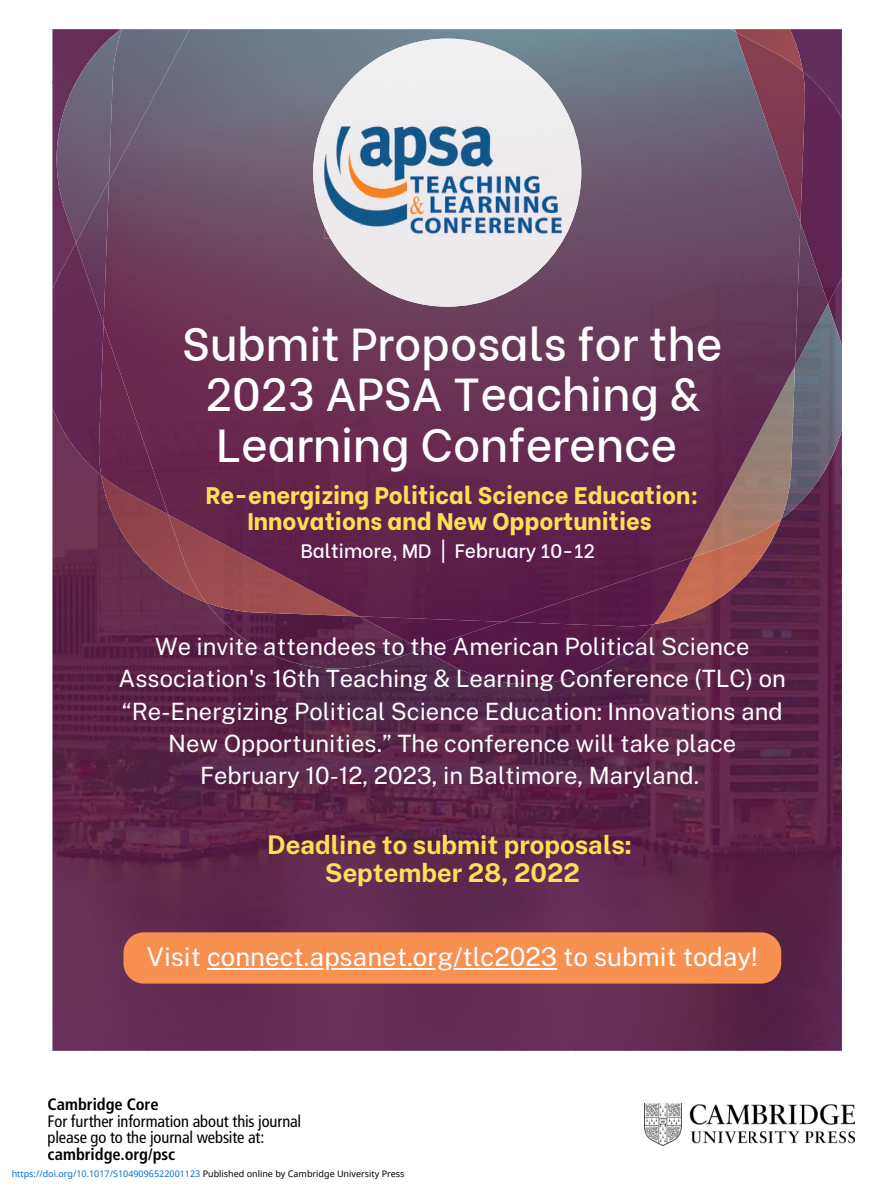
<style>
.page{position:relative;width:891px;height:1188px;background:#fff}
.page>*{position:absolute;margin:0;border:0;box-sizing:border-box;transform-origin:0 0}
.t1{font:500 46.05px/50.7px "Be Vietnam";color:#fff;text-align:center}
.t2{font:25.8px "Public Sans";color:#fff}
.t3{font:700 25.8px/28px "Public Sans";color:#fede59;text-align:center}
.t4{font:800 24px/26px "Be Vietnam";color:#fede59;text-align:center}
.t5{font:23.85px/32.4px "Public Sans";color:#fff;text-align:center}
.t6{font:500 19.35px "Be Vietnam";color:#fff}
.t7{font:condensed 16.5px/16.5px "Frutiger LT Std";letter-spacing:-.005em;color:#000}
.t8{font:700 condensed 16.5px "Frutiger LT Std";color:#000}
.t9{font:9px "Noto Sans";color:#0172cf}
.s1{color:#000}
</style>
<div class="page">
<div style="left:803px;top:29px;width:39px;height:42px;background:#622d5c"></div>
<img style="left:52px;top:685px;width:42px;height:366px">
<img style="left:790px;top:685px;width:52px;height:366px">
<img style="left:94px;top:685px;width:53px;height:366px">
<img style="left:737px;top:685px;width:53px;height:366px">
<img style="left:147px;top:685px;width:54px;height:366px">
<img style="left:201px;top:685px;width:53px;height:366px">
<img style="left:630px;top:685px;width:107px;height:366px">
<img style="left:254px;top:685px;width:268px;height:366px">
<img style="left:576px;top:685px;width:54px;height:366px">
<img style="left:522px;top:685px;width:54px;height:366px">
<img style="left:52px;top:29px;width:52px;height:42px">
<img style="left:52px;top:71px;width:790px;height:614px">
<img style="left:76px;top:181px;width:752px;height:468px">
<img style="left:104px;top:29px;width:696px;height:593px">
<img style="left:313px;top:39px;width:268px;height:268px">
<img style="left:324px;top:116px;width:240px;height:122px">
<div style="left:124px;top:932px;width:657px;height:52px;background:#f79051;border-radius:20px"></div>
<hr style="left:454px;top:968px;width:103px;height:2px;background:#fff">
<hr style="left:331px;top:968px;width:105px;height:2px;background:#fff">
<hr style="left:207px;top:968px;width:117px;height:2px;background:#fff">
<img style="left:645px;top:1103px;width:210px;height:43px">
<h1 class="t1" style="left:182px;top:314px;width:542px">Submit Proposals for the<br>2023 APSA Teaching &amp;<br>Learning Conference</h1>
<p class="t4" style="left:206px;top:479px;width:494px">Re-energizing Political Science Education:<br>Innovations and New Opportunities</p>
<p class="t6" style="left:301px;top:535px;width:295px">Baltimore, MD | February 10-12</p>
<p class="t5" style="left:119px;top:629px;width:669px">We invite attendees to the American Political Science Association's 16th Teaching &amp; Learning Conference (TLC) on “Re-Energizing Political Science Education: Innovations and New Opportunities.” The conference will take place February 10-12, 2023, in Baltimore, Maryland.</p>
<p class="t3" style="left:267px;top:829px;width:366px">Deadline to submit proposals:<br>September 28, 2022</p>
<p class="t2" style="left:147px;top:938px;width:612px">Visit connect.apsanet.org/tlc2023 to submit today!</p>
<p class="t8" style="left:48px;top:1095px;width:113px">Cambridge Core</p>
<p class="t7" style="left:48px;top:1113px;width:255px">For further information about this journal please go to the journal website at:</p>
<p class="t8" style="left:48px;top:1144px;width:129px">cambridge.org/psc</p>
<p class="t9" style="left:12px;top:1168px;width:394px">https://doi.org/10.1017/S1049096522001123 <span class="s1">Published online by Cambridge University Press</span></p>
</div>
